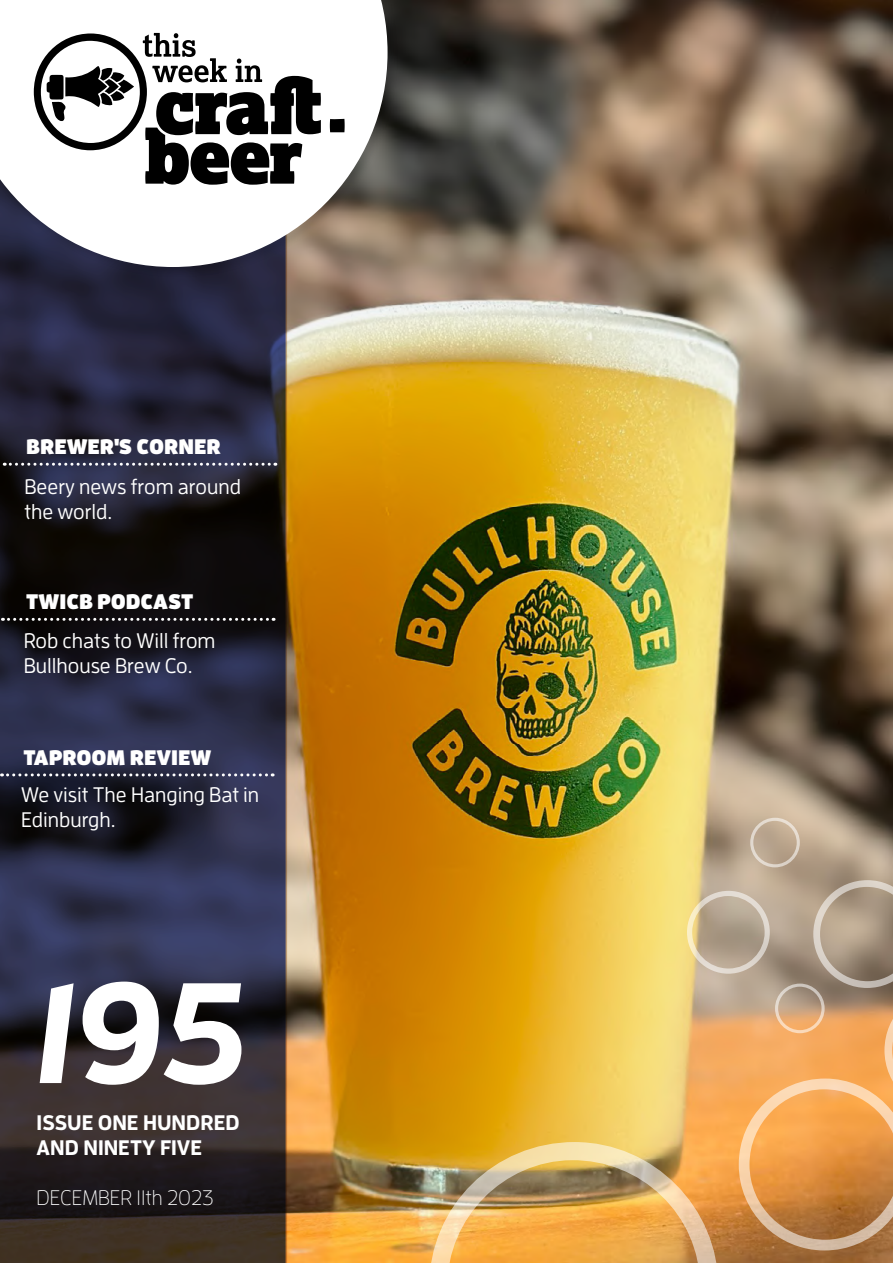
<style>
.page{position:relative;width:893px;height:1263px;background:#fff}
.page>*{position:absolute;margin:0;border:0;box-sizing:border-box;transform-origin:0 0}
.t1{font:italic 700 142.5px "Enzo OT";color:#fff}
.t2{font:500 21px/25.2px "Enzo OT";color:#fff}
.t3{font:900 21px "Enzo OT";color:#fff}
.t4{font:700 21px/25.2px "Enzo OT";color:#fff}
.t5{font:300 21px "Enzo OT";color:#fff}
</style>
<div class="page">
<img style="left:287px;top:0;width:606px;height:1263px">
<svg style="left:0;top:278px;width:287px;height:985px;background:#272534"></svg>
<svg style="left:4px;top:463px;width:272px;height:3px"></svg>
<div style="left:0;top:0;width:398px;height:278px;background:#000;opacity:.14"></div>
<svg style="left:0;top:0;width:388px;height:267px"></svg>
<svg style="left:330px;top:119px;width:15px;height:13px"></svg>
<svg style="left:34px;top:33px;width:287px;height:152px"></svg>
<img style="left:429px;top:880px;width:464px;height:383px">
<svg style="left:750px;top:818px;width:50px;height:49px;background:#c4b19b"></svg>
<svg style="left:2px;top:773px;width:271px;height:3px"></svg>
<svg style="left:2px;top:618px;width:272px;height:3px"></svg>
<p class="t3" style="left:26px;top:433px;width:196px">BREWER'S CORNER</p>
<p class="t2" style="left:25px;top:474px;width:218px">Beery news from around the world.</p>
<p class="t3" style="left:26px;top:588px;width:169px">TWICB PODCAST</p>
<p class="t2" style="left:24px;top:627px;width:193px">Rob chats to Will from<br>Bullhouse Brew Co.</p>
<p class="t3" style="left:23px;top:744px;width:190px">TAPROOM REVIEW</p>
<p class="t2" style="left:21px;top:781px;width:239px">We visit The Hanging Bat in<br>Edinburgh.</p>
<h1 class="t1" style="left:37px;top:949px;width:213px">195</h1>
<p class="t4" style="left:37px;top:1109px;width:205px">ISSUE ONE HUNDRED<br>AND NINETY FIVE</p>
<p class="t5" style="left:37px;top:1185px;width:179px">DECEMBER 11th 2023</p>
</div>
